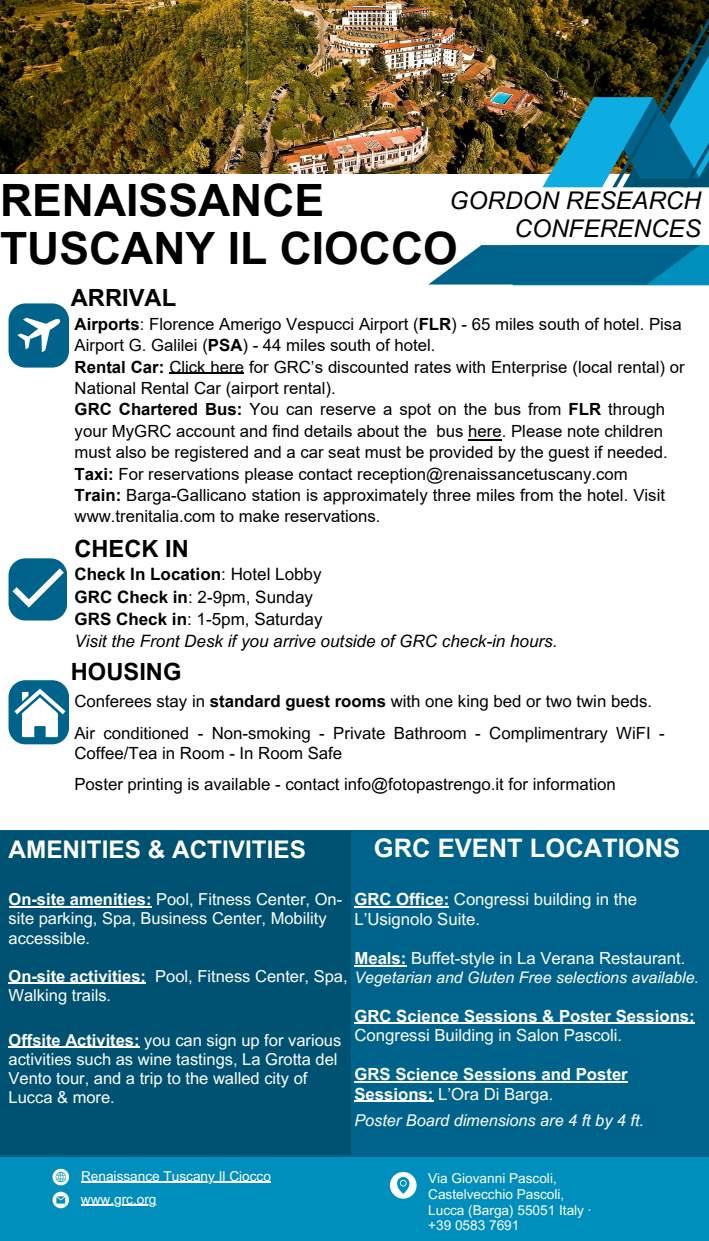
<style>
.page{position:relative;width:709px;height:1241px;background:#fff}
.page>*{position:absolute;margin:0;border:0;box-sizing:border-box;transform-origin:0 0}
.t1{font:700 44.55px/48.4px "Arial MT Pro";color:#000}
.t2{font:700 25.52px "Arial MT Pro";color:#fff}
.t3{font:italic 24.32px/28.3px "Arial MT Pro";color:#000;text-align:right}
.t4{font:700 24.32px "Arial MT Pro";color:#fff}
.t5{font:700 23.68px "Arial MT Pro";color:#000}
.t6{font:italic 17.02px "Arial MT Pro";color:#000}
.t7{font:17.02px "Arial MT Pro";color:#000}
.t8{font:700 17.02px "Arial MT Pro";color:#000}
.t9{font:16.77px/21.4px "Arial";color:#000}
.t10{font:16.77px/19.5px "Arial MT Pro";color:#000}
.t11{font:700 16.73px/19.5px "Arial MT Pro";color:#fff}
.t12{font:16.73px/19.5px "Arial MT Pro";color:#fff}
.t13{font:16.48px/19.1px "Arial MT Pro";color:#fff}
.t14{font:italic 16.23px "Arial MT Pro";color:#fff}
.t15{font:italic 15.97px "Arial MT Pro";color:#fff}
.t16{font:13.6px/15.8px "Arial MT Pro";color:#fff}
.s1{font-weight:700}
.s2{font-weight:400}
</style>
<div class="page">
<img style="left:0;top:0;width:709px;height:173px">
<div style="left:0;top:830px;width:709px;height:334px;background:#00638c"></div>
<div style="left:0;top:1157px;width:709px;height:83px;background:#008ebc"></div>
<div style="left:0;top:831px;width:350px;height:323px;background:#005272"></div>
<svg style="left:53px;top:1168px;width:16px;height:16px"></svg>
<svg style="left:53px;top:1191px;width:16px;height:16px"></svg>
<svg style="left:390px;top:1172px;width:26px;height:26px"></svg>
<svg style="left:542px;top:7px;width:167px;height:180px"></svg>
<svg style="left:428px;top:245px;width:281px;height:40px"></svg>
<svg style="left:9px;top:303px;width:60px;height:64px"></svg>
<svg style="left:9px;top:558px;width:58px;height:62px"></svg>
<svg style="left:9px;top:680px;width:60px;height:64px"></svg>
<hr style="left:169px;top:372px;width:75px;height:2px;background:#000">
<hr style="left:9px;top:906px;width:142px;height:1px;background:#fff">
<hr style="left:9px;top:982px;width:137px;height:1px;background:#fff">
<hr style="left:9px;top:1046px;width:131px;height:1px;background:#fff">
<hr style="left:81px;top:1181px;width:190px;height:1px;background:#fff">
<hr style="left:81px;top:1204px;width:75px;height:1px;background:#fff">
<hr style="left:354px;top:906px;width:95px;height:1px;background:#fff">
<hr style="left:354px;top:964px;width:52px;height:2px;background:#fff">
<hr style="left:354px;top:1022px;width:340px;height:1px;background:#fff">
<hr style="left:354px;top:1080px;width:274px;height:2px;background:#fff">
<hr style="left:354px;top:1100px;width:79px;height:1px;background:#fff">
<hr style="left:468px;top:439px;width:34px;height:1px;background:#000">
<p class="t1" style="left:0;top:182px;width:459px">RENAISSANCE<br>TUSCANY IL CIOCCO</p>
<p class="t3" style="left:449px;top:189px;width:253px">GORDON RESEARCH<br>CONFERENCES</p>
<p class="t5" style="left:71px;top:288px;width:107px">ARRIVAL</p>
<p class="t9" style="left:75px;top:313px;width:611px"><span class="s1">Airports</span>: Florence Amerigo Vespucci Airport (<span class="s1">FLR</span>) - 65 miles south of hotel. Pisa Airport G. Galilei (<span class="s1">PSA</span>) - 44 miles south of hotel.<br><span class="s1">Rental Car:</span> Click here for GRC’s discounted rates with Enterprise (local rental) or National Rental Ca r (airport rental).<br><span class="s1">GRC Chartered Bus:</span> You can reserve a spot on the bus from <span class="s1">FLR</span> through your MyGRC account and find details about the bus here. Please note children must also be registered and a car seat must be provided by the guest if needed.<br><span class="s1">Taxi:</span> For reservations please contact reception@renaissancetuscany.com<br><span class="s1">Train:</span> Barga-Gallicano station is approximately three miles from the hotel. Visit www.trenitalia.com to make reservations.</p>
<p class="t5" style="left:74px;top:539px;width:116px">CHECK IN</p>
<p class="t8" style="left:74px;top:568px;width:249px">Check In Location<span class="s2">: Hotel Lobby</span></p>
<p class="t7" style="left:74px;top:590px;width:240px"><span class="s1">GRC Check in</span>: 2-9pm, Sunday</p>
<p class="t7" style="left:74px;top:612px;width:250px"><span class="s1">GRS Check in</span>: 1-5pm, Saturday</p>
<p class="t6" style="left:74px;top:635px;width:484px">Visit the Front Desk if you arrive outside of GRC check-in hours.</p>
<p class="t5" style="left:71px;top:662px;width:112px">HOUSING</p>
<p class="t10" style="left:74px;top:693px;width:579px">Conferees stay in <span class="s1">standard guest rooms</span> with one king bed or two twin beds.</p>
<p class="t10" style="left:74px;top:725px;width:592px">Air conditioned - Non-smoking - Private Bathroom - Complimentrary WiFI -<br>Coffee/Tea in Room - In Room Safe</p>
<p class="t10" style="left:74px;top:776px;width:543px">Poster printing is available - contact info@fotopastrengo.it for information</p>
<p class="t4" style="left:9px;top:840px;width:299px">AMENITIES &amp; ACTIVITIES</p>
<p class="t2" style="left:374px;top:838px;width:308px">GRC EVENT LOCATIONS</p>
<p class="t13" style="left:9px;top:891px;width:335px"><span class="s1">On-site amenities:</span> Pool, Fitness Center, On&shy;site parking, Spa, Business Center, Mobility accessible.</p>
<p class="t13" style="left:9px;top:968px;width:341px"><span class="s1">On-site activities:</span> Pool, Fitness Center, Spa,<br>Walking trails.</p>
<p class="t13" style="left:9px;top:1032px;width:334px"><span class="s1">Offsite Activites:</span> you can sign up for various activities such as wine tastings, La Grotta del Vento tour, and a trip to the walled city of Lucca &amp; more.</p>
<p class="t12" style="left:354px;top:891px;width:284px"><span class="s1">GRC Office:</span> Congressi building in the<br>L’Usignolo Suite.</p>
<p class="t12" style="left:354px;top:950px;width:332px"><span class="s1">Meals:</span> Buffet-style in La Verana Restaurant.</p>
<p class="t15" style="left:354px;top:971px;width:346px">Vegetarian and Gluten Free selections available.</p>
<p class="t11" style="left:354px;top:1007px;width:342px">GRC Science Sessions &amp; Poster Sessions:<br><span class="s2">Congressi Building in Salon Pascoli.</span></p>
<p class="t11" style="left:354px;top:1066px;width:275px">GRS Science Sessions and Poster<br>Sessions: <span class="s2">L’Ora Di Barga.</span></p>
<p class="t14" style="left:354px;top:1114px;width:291px">Poster Board dimensions are 4 ft by 4 ft.</p>
<p class="t16" style="left:81px;top:1169px;width:191px">Renaissance Tuscany Il Ciocco</p>
<p class="t16" style="left:81px;top:1192px;width:77px">www.grc.org</p>
<p class="t16" style="left:428px;top:1171px;width:165px">Via Giovanni Pascoli,<br>Castelvecchio Pascoli,<br>Lucca (Barga) 55051 Italy · +39 0583 7691</p>
</div>
